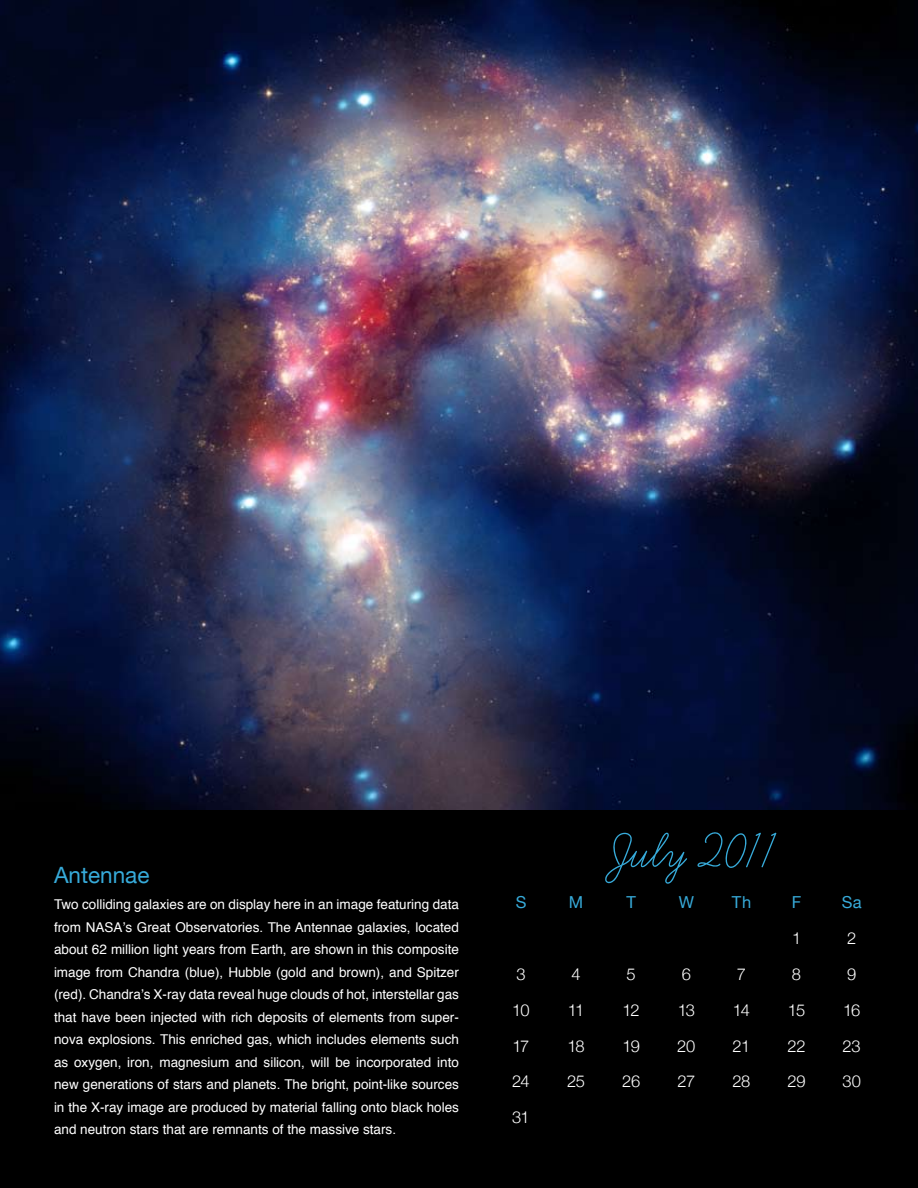
<style>
.page{position:relative;width:918px;height:1188px;background:#000}
.page>*{position:absolute;margin:0;border:0;box-sizing:border-box;transform-origin:0 0}
.t1{font:60px "Learning Curve Pro";color:#37abda}
.t2{font:22.5px "Helvetica Neue";color:#37abda}
.t3{font:300 16.5px "Helvetica Neue";letter-spacing:-.05em;color:#fff}
.t4{font:16.5px "Helvetica Neue";color:#37abda}
.t5{font:13.5px/22.5px "Helvetica";color:#fff;text-align:justify}
</style>
<div class="page">
<img style="left:0;top:0;width:918px;height:810px">
<h2 class="t2" style="left:54px;top:861px;width:97px">Antennae</h2>
<h1 class="t1" style="left:604px;top:825px;width:174px">July 2011</h1>
<p class="t5" style="left:54px;top:893px;width:406px">Two colliding galaxies are on display here in an image featuring data from NASA’s Great Observatories. The Antennae galaxies, located about 62 million light years from Earth, are shown in this composite image from Chandra (blue), Hubble (gold and brown), and Spitzer (red). Chandra’s X-ray data reveal huge clouds of hot, interstellar gas that have been injected with rich deposits of elements from super&shy;nova explosions. This enriched gas, which includes elements such as oxygen, iron, magnesium and silicon, will be incorporated into new generations of stars and planets. The bright, point-like sources in the X-ray image are produced by material falling onto black holes and neutron stars that are remnants of the massive stars.</p>
<p class="t4" style="left:516px;top:892px;width:12px">S</p>
<p class="t4" style="left:569px;top:892px;width:16px">M</p>
<p class="t4" style="left:627px;top:892px;width:11px">T</p>
<p class="t4" style="left:679px;top:892px;width:17px">W</p>
<p class="t4" style="left:732px;top:892px;width:21px">Th</p>
<p class="t4" style="left:792px;top:892px;width:11px">F</p>
<p class="t4" style="left:842px;top:892px;width:21px">Sa</p>
<p class="t3" style="left:792px;top:928px;width:11px">1</p>
<p class="t3" style="left:847px;top:928px;width:11px">2</p>
<p class="t3" style="left:516px;top:964px;width:11px">3</p>
<p class="t3" style="left:572px;top:964px;width:11px">4</p>
<p class="t3" style="left:627px;top:964px;width:11px">5</p>
<p class="t3" style="left:682px;top:964px;width:11px">6</p>
<p class="t3" style="left:737px;top:964px;width:11px">7</p>
<p class="t3" style="left:792px;top:964px;width:11px">8</p>
<p class="t3" style="left:847px;top:964px;width:11px">9</p>
<p class="t3" style="left:512px;top:1000px;width:19px">10</p>
<p class="t3" style="left:568px;top:1000px;width:18px">11</p>
<p class="t3" style="left:623px;top:1000px;width:19px">12</p>
<p class="t3" style="left:678px;top:1000px;width:19px">13</p>
<p class="t3" style="left:733px;top:1000px;width:19px">14</p>
<p class="t3" style="left:788px;top:1000px;width:19px">15</p>
<p class="t3" style="left:843px;top:1000px;width:19px">16</p>
<p class="t3" style="left:513px;top:1036px;width:18px">17</p>
<p class="t3" style="left:567px;top:1036px;width:19px">18</p>
<p class="t3" style="left:623px;top:1036px;width:19px">19</p>
<p class="t3" style="left:677px;top:1036px;width:20px">20</p>
<p class="t3" style="left:733px;top:1036px;width:19px">21</p>
<p class="t3" style="left:787px;top:1036px;width:20px">22</p>
<p class="t3" style="left:843px;top:1036px;width:20px">23</p>
<p class="t3" style="left:512px;top:1072px;width:19px">24</p>
<p class="t3" style="left:567px;top:1072px;width:19px">25</p>
<p class="t3" style="left:622px;top:1072px;width:20px">26</p>
<p class="t3" style="left:677px;top:1072px;width:19px">27</p>
<p class="t3" style="left:732px;top:1072px;width:19px">28</p>
<p class="t3" style="left:787px;top:1072px;width:20px">29</p>
<p class="t3" style="left:843px;top:1072px;width:20px">30</p>
<p class="t3" style="left:512px;top:1107px;width:19px">31</p>
</div>
